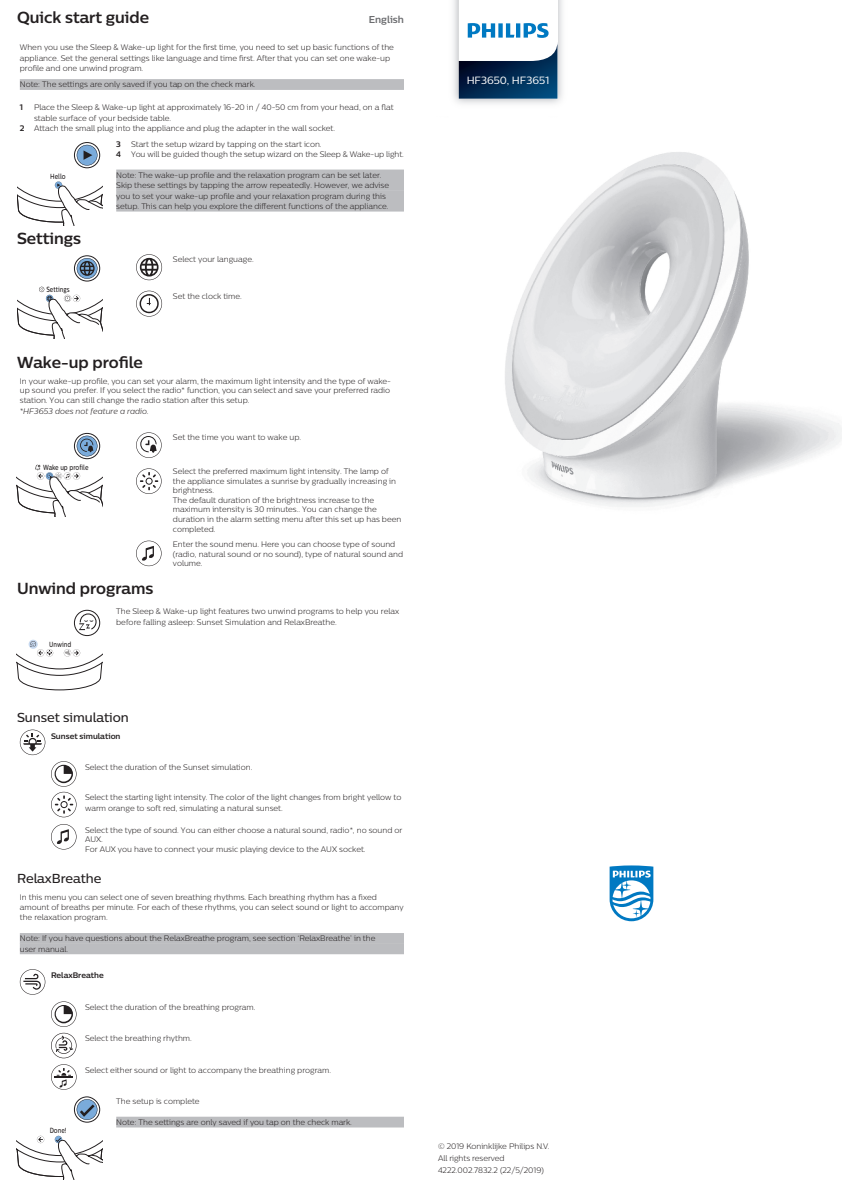
<style>
.page{position:relative;width:842px;height:1191px;background:#fff}
.page>*{position:absolute;margin:0;border:0;box-sizing:border-box;transform-origin:0 0}
.t1{font:700 16px "Centrale Sans";color:#231f20}
.t2{font:500 13px "Centrale Sans";color:#231f20}
.t3{font:10.5px "Centrale Sans";letter-spacing:.005em;color:#fff}
.t4{font:700 10px "Centrale Sans";color:#6c6d70}
.t5{font:300 8px/9.6px "Centrale Sans";color:#231f20}
.t6{font:700 8px "Centrale Sans";color:#231f20}
.t7{font:italic 300 8px "Centrale Sans";color:#231f20}
.t8{font:500 7.5px "Centrale Sans Rnd";color:#231f20;scale:.78 1}
.s1{font-weight:700}
</style>
<div class="page">
<img style="left:505px;top:152px;width:337px;height:355px">
<img style="left:453px;top:0;width:110px;height:104px">
<svg style="left:459px;top:0;width:98px;height:41px"></svg>
<img style="left:459px;top:41px;width:98px;height:58px">
<div style="left:20px;top:79px;width:384px;height:11px;background:#bcbdc0"></div>
<div style="left:116px;top:169px;width:288px;height:11px;background:#bcbdc0"></div>
<div style="left:116px;top:180px;width:288px;height:11px;background:#bcbdc0"></div>
<div style="left:116px;top:190px;width:288px;height:11px;background:#bcbdc0"></div>
<div style="left:116px;top:201px;width:288px;height:10px;background:#bcbdc0"></div>
<div style="left:20px;top:933px;width:384px;height:10px;background:#bcbdc0"></div>
<div style="left:20px;top:943px;width:384px;height:11px;background:#bcbdc0"></div>
<div style="left:116px;top:1116px;width:288px;height:11px;background:#bcbdc0"></div>
<svg style="left:136px;top:254px;width:26px;height:26px"></svg>
<svg style="left:136px;top:291px;width:26px;height:26px"></svg>
<svg style="left:136px;top:432px;width:26px;height:26px"></svg>
<svg style="left:136px;top:468px;width:26px;height:26px"></svg>
<svg style="left:136px;top:540px;width:26px;height:26px"></svg>
<svg style="left:20px;top:729px;width:25px;height:26px"></svg>
<svg style="left:51px;top:761px;width:26px;height:25px"></svg>
<svg style="left:51px;top:792px;width:26px;height:25px"></svg>
<svg style="left:51px;top:824px;width:26px;height:25px"></svg>
<svg style="left:20px;top:969px;width:25px;height:25px"></svg>
<svg style="left:51px;top:1001px;width:26px;height:57px"></svg>
<svg style="left:17px;top:142px;width:85px;height:83px"></svg>
<svg style="left:17px;top:255px;width:85px;height:83px"></svg>
<svg style="left:17px;top:432px;width:85px;height:84px"></svg>
<svg style="left:17px;top:609px;width:85px;height:81px"></svg>
<svg style="left:17px;top:1064px;width:85px;height:115px"></svg>
<svg style="left:610px;top:865px;width:43px;height:56px"></svg>
<h1 class="t1" style="left:17px;top:7px;width:133px">Quick start guide</h1>
<p class="t4" style="left:369px;top:13px;width:37px">English</p>
<p class="t5" style="left:20px;top:42px;width:376px;line-height:10.4px">When you use the Sleep &amp; Wake-up light for the first time, you need to set up basic functions of the appliance. Set the general settings like language and time first. After that you can set one wake-up profile and one unwind program.</p>
<p class="t5" style="left:20px;top:80px;width:237px">Note: The settings are only saved if you tap on the check mark.</p>
<p class="t6" style="left:20px;top:102px;width:5px">1</p>
<p class="t5" style="left:34px;top:102px;width:361px">Place the Sleep &amp; Wake-up light at approximately 16-20 in / 40-50 cm from your head, on a flat</p>
<p class="t5" style="left:34px;top:113px;width:139px">stable surface of your bedside table.</p>
<p class="t5" style="left:20px;top:123px;width:317px"><span class="s1">2</span> Attach the small plug into the appliance and plug the adapter in the wall socket.</p>
<p class="t6" style="left:116px;top:139px;width:6px">3</p>
<p class="t5" style="left:116px;top:138px;width:289px;line-height:10.4px;text-indent:15px">Start the setup wizard by tapping on the start icon.<br><span class="s1">4</span> You will be guided though the setup wizard on the Sleep &amp; Wake-up light.</p>
<p class="t5" style="left:116px;top:170px;width:274px;line-height:10.4px">Note: The wake-up profile and the relaxation program can be set later.<br>Skip these settings by tapping the arrow repeatedly. However, we advise you to set your wake-up profile and your relaxation program during this setup. This can help you explore the different functions of the appliance.</p>
<p class="t8" style="left:50px;top:172px;width:21px">Hello</p>
<h1 class="t1" style="left:17px;top:228px;width:66px">Settings</h1>
<p class="t8" style="left:46px;top:285px;width:31px">Settings</p>
<p class="t5" style="left:173px;top:254px;width:82px">Select your language.</p>
<p class="t5" style="left:173px;top:291px;width:70px">Set the clock time.</p>
<h1 class="t1" style="left:17px;top:352px;width:127px">Wake-up profile</h1>
<p class="t5" style="left:20px;top:376px;width:373px;text-align:justify">In your wake-up profile, you can set your alarm, the maximum light intensity and the type of wake&shy;up sound you prefer. If you select the radio* function, you can select and save your preferred radio station. You can still change the radio station after this setup.</p>
<p class="t7" style="left:20px;top:407px;width:130px">*HF3653 does not feature a radio.</p>
<p class="t5" style="left:173px;top:432px;width:130px">Set the time you want to wake up.</p>
<p class="t5" style="left:173px;top:466px;width:230px">Select the preferred maximum light intensity. The lamp of the appliance simulates a sunrise by gradually increasing in brightness.<br>The default duration of the brightness increase to the maximum intensity is 30 minutes.. You can change the duration in the alarm setting menu after this set up has been completed.</p>
<p class="t5" style="left:173px;top:539px;width:232px">Enter the sound menu. Here you can choose type of sound (radio, natural sound or no sound), type of natural sound and volume.</p>
<h1 class="t1" style="left:17px;top:577px;width:138px">Unwind programs</h1>
<p class="t5" style="left:116px;top:606px;width:284px;line-height:10.4px">The Sleep &amp; Wake-up light features two unwind programs to help you relax before falling asleep: Sunset Simulation and RelaxBreathe.</p>
<p class="t8" style="left:43px;top:462px;width:60px">Wake up profile</p>
<p class="t8" style="left:49px;top:639px;width:30px">Unwind</p>
<h2 class="t2" style="left:17px;top:708px;width:113px">Sunset simulation</h2>
<p class="t6" style="left:51px;top:731px;width:71px">Sunset simulation</p>
<p class="t5" style="left:85px;top:762px;width:169px">Select the duration of the Sunset simulation.</p>
<p class="t5" style="left:85px;top:792px;width:318px;line-height:10.4px">Select the starting light intensity. The color of the light changes from bright yellow to warm orange to soft red, simulating a natural sunset.</p>
<p class="t5" style="left:85px;top:824px;width:319px">Select the type of sound. You can either choose a natural sound, radio*, no sound or<br>AUX.<br>For AUX you have to connect your music playing device to the AUX socket.</p>
<h2 class="t2" style="left:17px;top:870px;width:86px">RelaxBreathe</h2>
<p class="t5" style="left:20px;top:891px;width:385px;line-height:10.4px">In this menu you can select one of seven breathing rhythms. Each breathing rhythm has a fixed amount of breaths per minute. For each of these rhythms, you can select sound or light to accompany the relaxation program.</p>
<p class="t5" style="left:20px;top:933px;width:357px;line-height:10.4px">Note: If you have questions about the RelaxBreathe program, see section ‘RelaxBreathe’ in the user manual.</p>
<p class="t6" style="left:51px;top:969px;width:54px">RelaxBreathe</p>
<p class="t5" style="left:85px;top:1002px;width:172px">Select the duration of the breathing program.</p>
<p class="t5" style="left:85px;top:1033px;width:108px">Select the breathing rhythm.</p>
<p class="t5" style="left:85px;top:1065px;width:247px">Select either sound or light to accompany the breathing program.</p>
<p class="t5" style="left:116px;top:1096px;width:85px">The setup is complete</p>
<p class="t5" style="left:116px;top:1117px;width:237px">Note: The settings are only saved if you tap on the check mark.</p>
<p class="t8" style="left:50px;top:1126px;width:23px">Done!</p>
<h3 class="t3" style="left:467px;top:73px;width:84px">HF3650, HF3651</h3>
<p class="t5" style="left:438px;top:1140px;width:113px;line-height:12px">© 2019 Koninklijke Philips N.V.<br>All rights reserved<br>4222.002.7832.2 (22/5/2019)</p>
</div>
